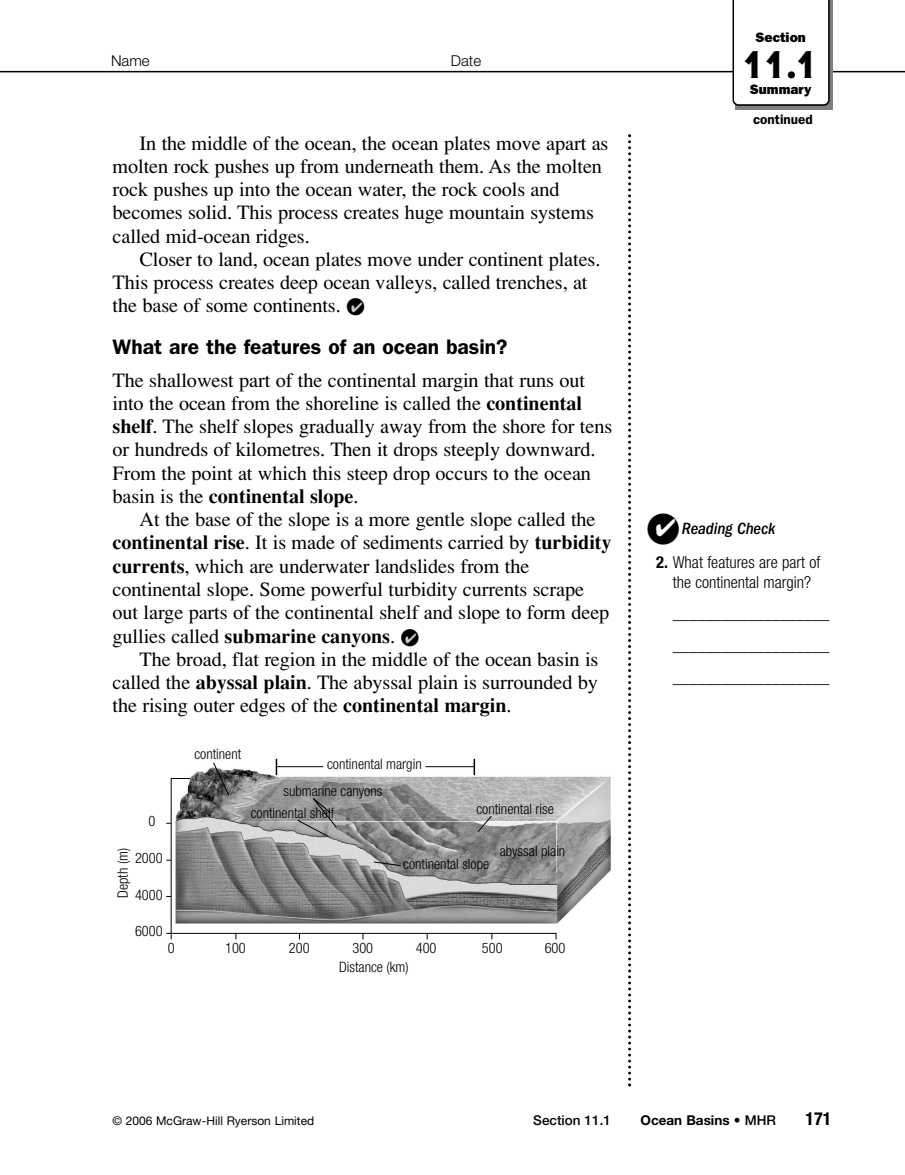
<style>
.page{position:relative;width:905px;height:1175px;background:#fff}
.page>*{position:absolute;margin:0;border:0;box-sizing:border-box;transform-origin:0 0}
.t1{font:800 37.65px "Serif Gothic";color:#000}
.t2{font:600 21px "Franklin Gothic";color:#000}
.t3{font:20.25px/23.2px "Times";letter-spacing:-.005em;color:#000}
.t4{font:700 condensed 18px "Helvetica Neue";color:#000}
.t5{font:italic 500 condensed 16.8px "Franklin Gothic";letter-spacing:-.005em;color:#000}
.t6{font:300 condensed 16.5px/31.8px "Helvetica Neue";color:#000;text-align:center}
.t7{font:300 15px "Helvetica Neue";color:#000}
.t8{font:300 condensed 14.4px "Helvetica Neue";color:#000}
.t9{font:800 13.65px "Franklin Gothic";color:#000}
.t10{font:700 13.5px "Helvetica Neue";color:#000}
.t11{font:500 13.5px "Helvetica Neue";color:#000}
.t12{font:600 13.5px "Franklin Gothic";color:#000}
.t13{font:12px "Helvetica Neue";color:#000}
.s1{color:#ccc}
.s2{font-weight:700}
.s3{color:#fff}
.s4{font-weight:500}
</style>
<div class="page">
<hr style="left:0;top:71px;width:904px;height:1px;background:#000">
<svg style="left:628px;top:134px;width:3px;height:952px"></svg>
<svg style="left:735px;top:0;width:97px;height:109px"></svg>
<svg style="left:732px;top:0;width:97px;height:106px"></svg>
<img style="left:191px;top:758px;width:420px;height:166px">
<svg style="left:166px;top:777px;width:390px;height:163px"></svg>
<svg style="left:373px;top:861px;width:28px;height:5px"></svg>
<svg style="left:212px;top:759px;width:280px;height:78px"></svg>
<p class="t7" style="left:111px;top:56px;width:40px">Name</p>
<p class="t7" style="left:451px;top:56px;width:32px">Date</p>
<p class="t3" style="left:113px;top:133px;width:497px;text-indent:27px">In the middle of the ocean, the ocean plates move apart as molten rock pushes up from underneath them. As the molten rock pushes up into the ocean water, the rock cools and becomes solid. This process creates huge mountain systems called mid-ocean ridges.</p>
<p class="t3" style="left:113px;top:249px;width:489px;text-indent:27px">Closer to land, ocean plates move under continent plates.<br>This process creates deep ocean valleys, called trenches, at the base of some continents. ●<span class="s1">✔</span></p>
<p class="t2" style="left:112px;top:340px;width:396px">What are the features of an ocean basin?</p>
<p class="t3" style="left:112px;top:370px;width:501px">The shallowest part of the continental margin that runs out into the ocean from the shoreline is called the <span class="s2">continental shelf</span>. The shelf slopes gradually away from the shore for tens or hundreds of kilometres. Then it drops steeply downward.<br>From the point at which this steep drop occurs to the ocean basin is the <span class="s2">continental slope</span>.</p>
<p class="t3" style="left:113px;top:510px;width:500px;text-indent:27px">At the base of the slope is a more gentle slope called the <span class="s2">continental rise</span>. It is made of sediments carried by <span class="s2">turbidity currents</span>, which are underwater landslides from the continental slope. Some powerful turbidity currents scrape out large parts of the continental shelf and slope to form deep gullies called <span class="s2">submarine canyons</span>. ●<span class="s1">✔</span></p>
<p class="t3" style="left:113px;top:649px;width:487px;text-align:justify;text-indent:27px">The broad, flat region in the middle of the ocean basin is called the <span class="s2">abyssal plain</span>. The abyssal plain is surrounded by the rising outer edges of the <span class="s2">continental margin</span>.</p>
<p class="t8" style="left:148px;top:816px;width:8px">0</p>
<p class="t8" style="left:117px;top:897px;width:51px;rotate:-90deg">Depth (m)</p>
<p class="t8" style="left:135px;top:853px;width:29px">2000</p>
<p class="t8" style="left:135px;top:889px;width:29px">4000</p>
<p class="t8" style="left:135px;top:926px;width:29px">6000</p>
<p class="t8" style="left:194px;top:749px;width:48px">continent</p>
<p class="t8" style="left:327px;top:758px;width:96px">continental margin</p>
<p class="t8" style="left:251px;top:808px;width:85px">continental shelf</p>
<p class="t8" style="left:283px;top:785px;width:100px">submarine canyons</p>
<p class="t8" style="left:476px;top:803px;width:79px">continental rise</p>
<p class="t8" style="left:403px;top:858px;width:88px">continental slope</p>
<p class="t8" style="left:499px;top:845px;width:67px">abyssal plain</p>
<p class="t8" style="left:168px;top:942px;width:8px">0</p>
<p class="t8" style="left:225px;top:942px;width:22px">100</p>
<p class="t8" style="left:289px;top:942px;width:22px">200</p>
<p class="t8" style="left:352px;top:943px;width:22px">300</p>
<p class="t8" style="left:416px;top:942px;width:22px">400</p>
<p class="t8" style="left:482px;top:942px;width:22px">500</p>
<p class="t8" style="left:544px;top:942px;width:22px">600</p>
<p class="t8" style="left:339px;top:961px;width:71px">Distance (km)</p>
<p class="t9" style="left:755px;top:32px;width:52px">Section</p>
<h1 class="t1" style="left:742px;top:51px;width:78px">11.1</h1>
<p class="t9" style="left:749px;top:85px;width:63px">Summary</p>
<p class="t12" style="left:753px;top:114px;width:61px">continued</p>
<p class="t5" style="left:646px;top:522px;width:131px">●<span class="s3">✔</span> Reading Check</p>
<p class="t6" style="left:656px;top:553px;width:166px;line-height:19.8px"><span class="s2">2.</span> What features are part of the continental margin?</p>
<p class="t6" style="left:672px;top:599px;width:158px;text-align:justify">___________________ ___________________ ___________________</p>
<p class="t13" style="left:112px;top:1116px;width:203px">© 2006 McGraw-Hill Ryerson Limited</p>
<p class="t11" style="left:533px;top:1115px;width:79px">Section 11.1</p>
<p class="t10" style="left:640px;top:1115px;width:137px">Ocean Basins <span class="s4">• MHR</span></p>
<p class="t4" style="left:805px;top:1111px;width:27px">171</p>
</div>
